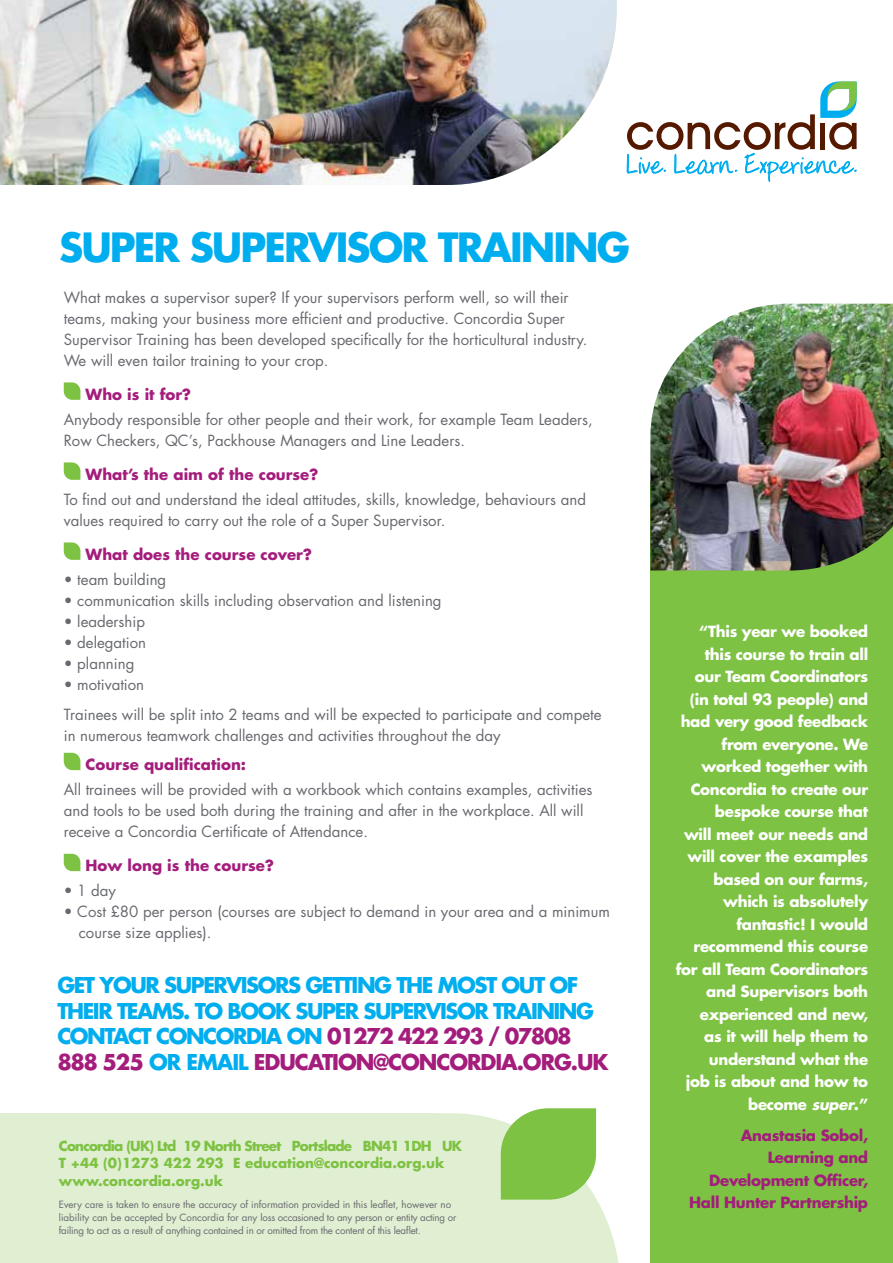
<style>
.page{position:relative;width:893px;height:1263px;background:#fff}
.page>*{position:absolute;margin:0;border:0;box-sizing:border-box;transform-origin:0 0}
.t1{font:700 39.15px "Futura";letter-spacing:-.05em;color:#00aeef}
.t2{font:27.15px "Donnys Hand";letter-spacing:.005em;color:#00aeef}
.t3{font:700 21.15px "Futura";letter-spacing:-.07em;color:#00aeef}
.t4{font:700 21.15px/25.5px "Futura";letter-spacing:-.07em;color:#a41d7c}
.t5{font:15px/21px "Futura";color:#67696f}
.t6{font:700 15px/22.5px "Futura";letter-spacing:-.02em;color:#fff;text-align:right}
.t7{font:700 15px "Futura";color:#a41d7c}
.t8{font:700 15px/22.5px "Futura";letter-spacing:-.02em;color:#a41d7c;text-align:right}
.t9{font:700 13.5px/17.2px "Futura";color:#7dc242}
.t10{font:9.75px/12.8px "Futura";color:#67696f}
.s1{color:#00aeef}
.s2{font-style:italic}
</style>
<div class="page">
<div style="left:0;top:1113px;width:438px;height:150px;background:#e0eed1"></div>
<svg style="left:438px;top:1113px;width:181px;height:150px;background:#e4f0d6"></svg>
<svg style="left:64px;top:382px;width:16px;height:18px"></svg>
<svg style="left:64px;top:462px;width:16px;height:18px"></svg>
<svg style="left:64px;top:542px;width:16px;height:18px"></svg>
<svg style="left:64px;top:753px;width:16px;height:17px"></svg>
<svg style="left:64px;top:854px;width:16px;height:17px"></svg>
<img style="left:0;top:0;width:617px;height:185px">
<div style="left:651px;top:483px;width:242px;height:780px;background:#7dc242"></div>
<img style="left:650px;top:304px;width:243px;height:266px">
<svg style="left:626px;top:82px;width:231px;height:100px"></svg>
<svg style="left:501px;top:1108px;width:95px;height:91px;background:#89c754"></svg>
<h2 class="t2" style="left:624px;top:147px;width:234px">Live. Learn. Experience.</h2>
<h1 class="t1" style="left:308px;top:220px;width:52px">visor</h1>
<h1 class="t1" style="left:438px;top:220px;width:45px">Training</h1>
<h1 class="t1" style="left:59px;top:220px;width:48px">Super</h1>
<h1 class="t1" style="left:190px;top:220px;width:48px">Super</h1>
<p class="t5" style="left:64px;top:287px;width:525px">What makes a supervisor super? If your supervisors perform well, so will their teams, making your business more efficient and productive. Concordia Super Supervisor Training has been developed specifically for the horticultural industry.<br>We will even tailor training to your crop.</p>
<p class="t7" style="left:86px;top:384px;width:107px">Who is it for?</p>
<p class="t5" style="left:64px;top:409px;width:531px">Anybody responsible for other people and their work, for example Team Leaders,<br>Row Checkers, QC’s, Packhouse Managers and Line Leaders.</p>
<p class="t7" style="left:86px;top:464px;width:234px">What’s the aim of the course?</p>
<p class="t5" style="left:64px;top:489px;width:524px">To find out and understand the ideal attitudes, skills, knowledge, behaviours and values required to carry out the role of a Super Supervisor.</p>
<p class="t7" style="left:86px;top:544px;width:228px">What does the course cover?</p>
<p class="t5" style="left:64px;top:569px;width:104px">• team building</p>
<p class="t5" style="left:64px;top:590px;width:379px">• communication skills including observation and listening</p>
<p class="t5" style="left:64px;top:611px;width:83px">• leadership</p>
<p class="t5" style="left:64px;top:632px;width:84px">• delegation</p>
<p class="t5" style="left:64px;top:653px;width:72px">• planning</p>
<p class="t5" style="left:64px;top:670px;width:539px;line-height:29.5px">• motivation<br>Trainees will be split into 2 teams and will be expected to participate and compete</p>
<p class="t5" style="left:64px;top:724px;width:438px">in numerous teamwork challenges and activities throughout the day</p>
<p class="t7" style="left:86px;top:754px;width:162px">Course qualification:</p>
<p class="t5" style="left:64px;top:779px;width:530px">All trainees will be provided with a workbook which contains examples, activities and tools to be used both during the training and after in the workplace. All will receive a Concordia Certificate of Attendance.</p>
<p class="t7" style="left:86px;top:855px;width:190px">How long is the course?</p>
<p class="t5" style="left:64px;top:880px;width:54px">• 1 day</p>
<p class="t5" style="left:79px;top:901px;width:533px;text-indent:-15px">• Cost £80 per person (courses are subject to demand in your area and a minimum course size applies).</p>
<h3 class="t3" style="left:57px;top:971px;width:73px">Get your</h3>
<h3 class="t3" style="left:164px;top:971px;width:26px">Super</h3>
<h3 class="t3" style="left:226px;top:971px;width:28px">visors</h3>
<h3 class="t3" style="left:305px;top:971px;width:14px">getting</h3>
<h3 class="t3" style="left:396px;top:971px;width:13px">the</h3>
<h3 class="t3" style="left:438px;top:971px;width:16px">most</h3>
<h3 class="t3" style="left:502px;top:971px;width:16px">out</h3>
<h3 class="t3" style="left:550px;top:971px;width:15px">of</h3>
<h3 class="t3" style="left:57px;top:996px;width:13px">their</h3>
<h3 class="t3" style="left:117px;top:996px;width:15px">teams</h3>
<h3 class="t3" style="left:183px;top:996px;width:62px">. To boo</h3>
<h3 class="t3" style="left:275px;top:996px;width:46px">k Super</h3>
<h3 class="t3" style="left:364px;top:996px;width:26px">Super</h3>
<h3 class="t3" style="left:425px;top:996px;width:28px">visor</h3>
<h3 class="t3" style="left:493px;top:996px;width:24px">Training</h3>
<h3 class="t4" style="left:57px;top:1023px;width:516px;text-indent:99px"><span class="s1">CONCORDIA on</span> 01272 422 293 / 07808<br>888 525 <span class="s1">or email</span></h3>
<h3 class="t3" style="left:57px;top:1022px;width:15px">contact</h3>
<h3 class="t4" style="left:254px;top:1048px;width:15px">education</h3>
<h3 class="t4" style="left:373px;top:1048px;width:30px">@concordia</h3>
<h3 class="t4" style="left:517px;top:1048px;width:24px">.org</h3>
<h3 class="t4" style="left:571px;top:1048px;width:39px">.uk</h3>
<p class="t9" style="left:59px;top:1137px;width:404px">Concordia (UK) Ltd 19 North Street Portslade BN41 1DH UK<br>T +44 (0)1273 422 293 E education@concordia.org.uk www.concordia.org.uk</p>
<p class="t10" style="left:59px;top:1198px;width:399px">Every care is taken to ensure the accuracy of information provided in this leaflet, however no liability can be accepted by Concordia for any loss occasioned to any person or entity acting or failing to act as a result of anything contained in or omitted from the content of this leaflet.</p>
<p class="t6" style="left:676px;top:620px;width:194px">“This year we booked this course to train all our Team Coordinators (in total 93 people) and had very good feedback from everyone. We worked together with<br>Concordia to create our bespoke course that<br>will meet our needs and will cover the examples based on our farms, which is absolutely fantastic! I would recommend this course for all Team Coordinators and Supervisors both experienced and new,<br>as it will help them to understand what the<br>job is about and how to become <span class="s2">super</span>.”</p>
<p class="t8" style="left:689px;top:1123px;width:181px">Anastasia Sobol,<br>Learning and<br>Development Officer,<br>Hall Hunter Partnership</p>
</div>
